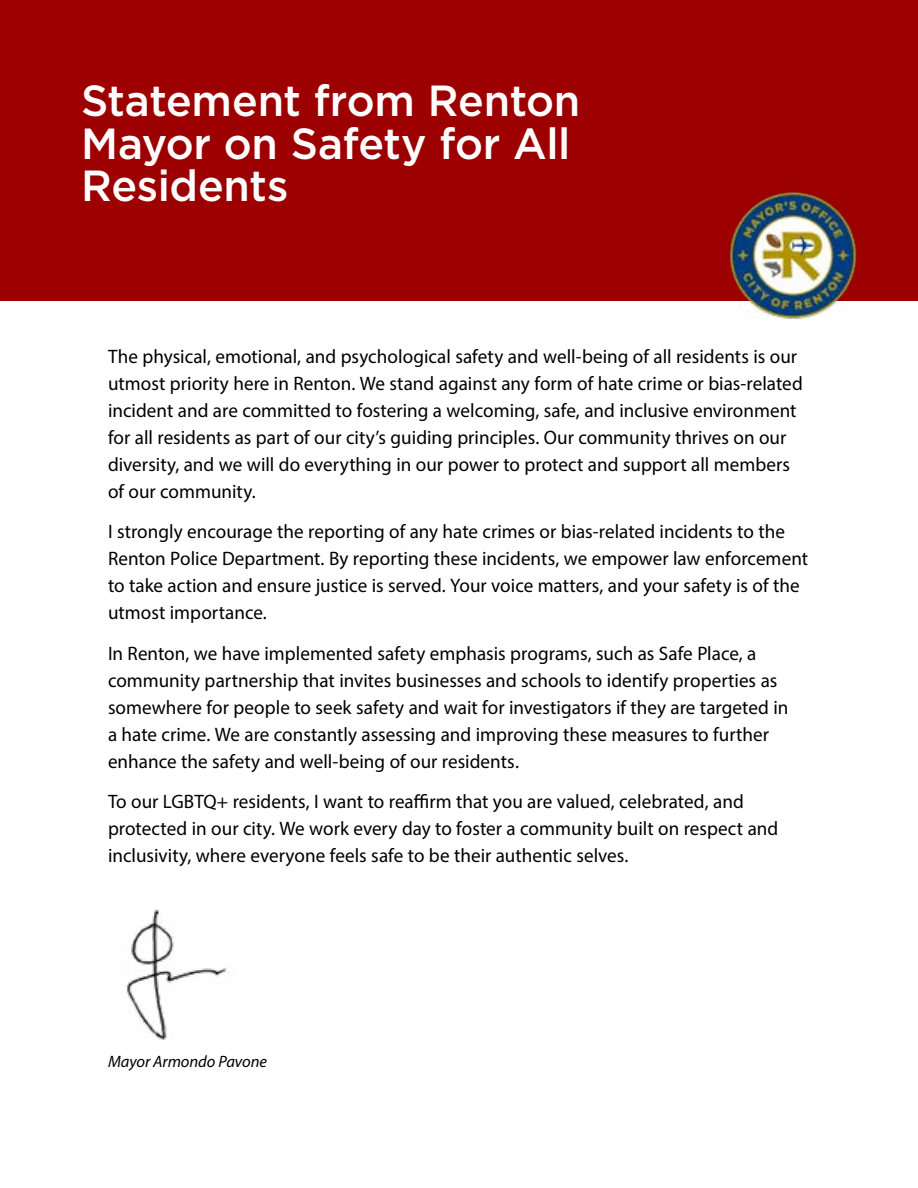
<style>
.page{position:relative;width:918px;height:1188px;background:#fff}
.page>*{position:absolute;margin:0;border:0;box-sizing:border-box;transform-origin:0 0}
.t1{font:500 43.5px/42.5px "Gotham";letter-spacing:-.01em;color:#fff}
.t2{font:19.5px/27px "Myriad Pro";color:#000}
.t3{font:italic 16.5px "Myriad Pro";letter-spacing:-.005em;color:#000}
</style>
<div class="page">
<div style="left:0;top:0;width:918px;height:301px;background:#9d0000"></div>
<img style="left:729px;top:192px;width:128px;height:127px">
<img style="left:126px;top:909px;width:107px;height:131px">
<h1 class="t1" style="left:81px;top:79px;width:501px">Statement from Renton<br>Mayor on Safety for All<br>Residents</h1>
<p class="t2" style="left:108px;top:342px;width:696px">The physical, emotional, and psychological safety and well-being of all residents is our utmost priority here in Renton. We stand against any form of hate crime or bias-related incident and are committed to fostering a welcoming, safe, and inclusive environment for all residents as part of our city’s guiding principles. Our community thrives on our diversity, and we will do everything in our power to protect and support all members of our community.</p>
<p class="t2" style="left:108px;top:518px;width:702px">I strongly encourage the reporting of any hate crimes or bias-related incidents to the Renton Police Department. By reporting these incidents, we empower law enforcement to take action and ensure justice is served. Your voice matters, and your safety is of the utmost importance.</p>
<p class="t2" style="left:108px;top:639px;width:682px">In Renton, we have implemented safety emphasis programs, such as Safe Place, a community partnership that invites businesses and schools to identify properties as somewhere for people to seek safety and wait for investigators if they are targeted in a hate crime. We are constantly assessing and improving these measures to further enhance the safety and well-being of our residents.</p>
<p class="t2" style="left:108px;top:788px;width:672px">To our LGBTQ+ residents, I want to reaffirm that you are valued, celebrated, and protected in our city. We work every day to foster a community built on respect and inclusivity, where everyone feels safe to be their authentic selves.</p>
<p class="t3" style="left:108px;top:1051px;width:160px">Mayor Armondo Pavone</p>
</div>
